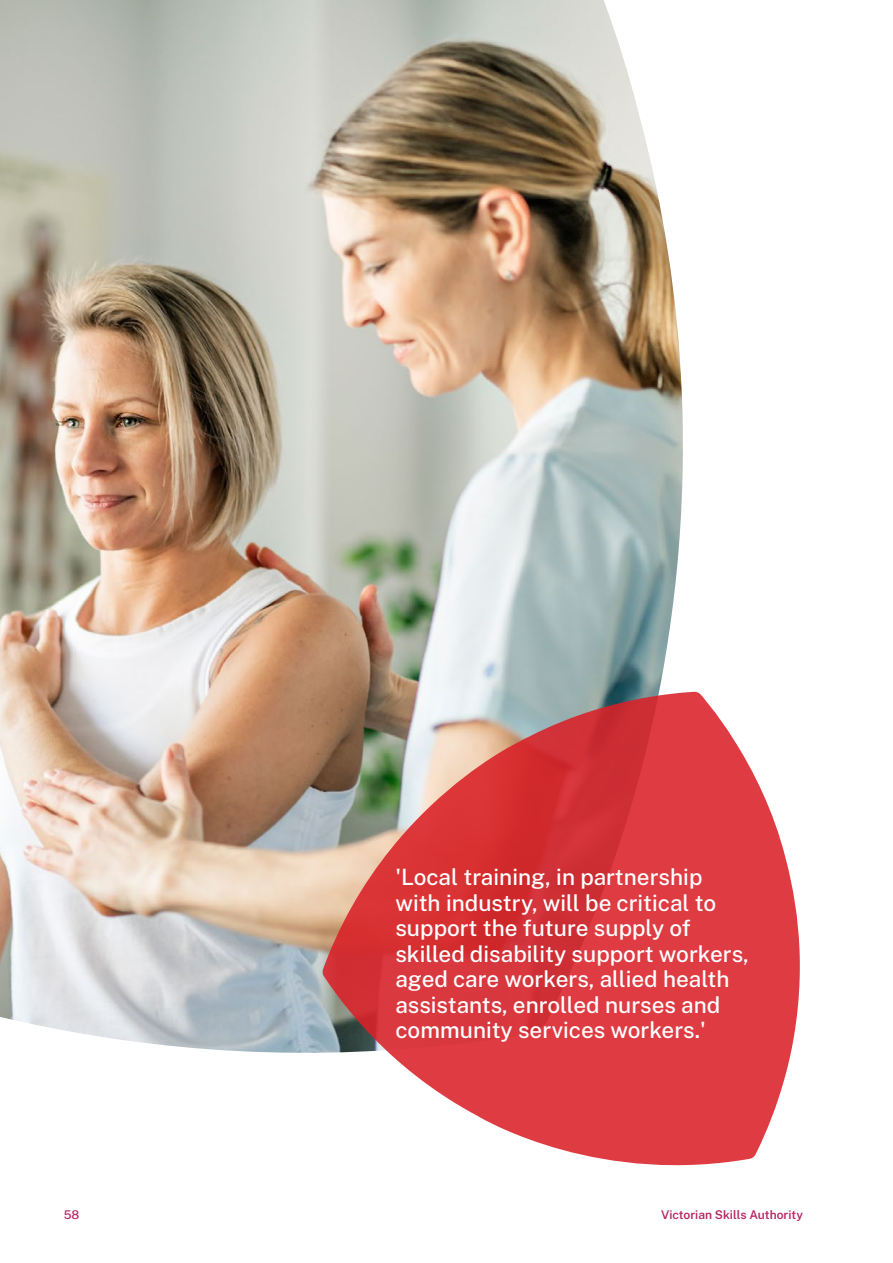
<style>
.page{position:relative;width:893px;height:1263px;background:#fff}
.page>*{position:absolute;margin:0;border:0;box-sizing:border-box;transform-origin:0 0}
.t1{font:500 22.5px/25.5px "Public Sans";color:#fff}
.t2{font:600 12px "Public Sans";color:#b72563}
.t3{font:500 12px "Public Sans";color:#b72563}
</style>
<div class="page">
<img style="left:0;top:0;width:683px;height:1053px">
<svg style="left:322px;top:692px;width:478px;height:474px;fill:#de3b42"></svg>
<p class="t1" style="left:395px;top:864px;width:355px">'Local training, in partnership with industry, will be critical to support the future supply of skilled disability support workers, aged care workers, allied health assistants, enrolled nurses and community services workers.'</p>
<p class="t3" style="left:64px;top:1207px;width:17px">58</p>
<p class="t2" style="left:661px;top:1207px;width:143px">Victorian Skills Authority</p>
</div>
